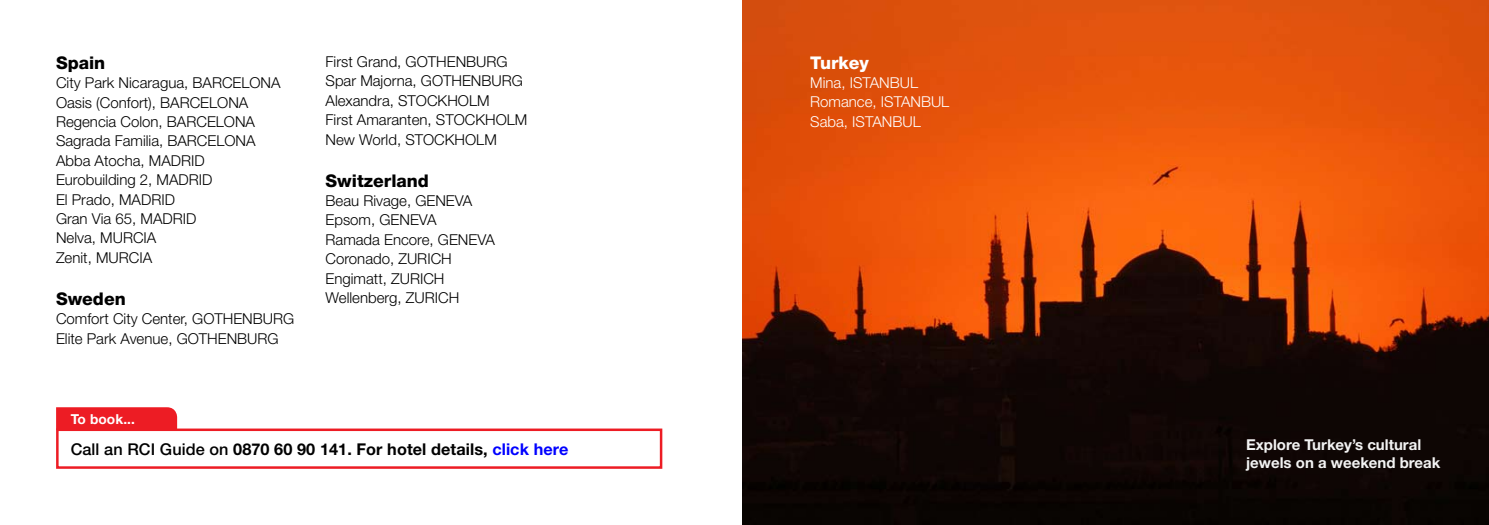
<style>
.page{position:relative;width:1489px;height:525px;background:#fff}
.page>*{position:absolute;margin:0;border:0;box-sizing:border-box;transform-origin:0 0}
.t1{font:800 17.5px "Helvetica Neue LT Pro";color:#000}
.t2{font:800 17.5px "Helvetica Neue LT Pro";color:#fff}
.t3{font:700 16.25px "Helvetica Neue LT Pro";letter-spacing:.005em;color:#000}
.t4{font:300 15px/19.4px "Helvetica Neue LT Pro";color:#000}
.t5{font:700 15px/18px "Helvetica Neue LT Pro";color:#f3f3f3}
.t6{font:300 15px/19.4px "Helvetica Neue LT Pro";color:#fff}
.t7{font:700 13.75px "Helvetica Neue LT Pro";letter-spacing:.005em;color:#fff}
.s1{font-weight:500}
.s2{color:#00f}
</style>
<div class="page">
<img style="left:742px;top:0;width:746px;height:524px">
<svg style="left:56px;top:407px;width:122px;height:21px;background:#ed222a"></svg>
<div style="left:56px;top:428px;width:606px;height:40px;border:2px solid #ed1c24"></div>
<p class="t1" style="left:56px;top:52px;width:51px">Spain</p>
<p class="t4" style="left:56px;top:73px;width:226px">City Park Nicaragua, BARCELONA<br>Oasis (Confort), BARCELONA<br>Regencia Colon, BARCELONA<br>Sagrada Familia, BARCELONA<br>Abba Atocha, MADRID<br>Eurobuilding 2, MADRID<br>El Prado, MADRID<br>Gran Via 65, MADRID<br>Nelva, MURCIA<br>Zenit, MURCIA</p>
<p class="t1" style="left:56px;top:288px;width:71px">Sweden</p>
<p class="t4" style="left:56px;top:308px;width:240px">Comfort City Center, GOTHENBURG<br>Elite Park Avenue, GOTHENBURG</p>
<p class="t4" style="left:325px;top:52px;width:203px">First Grand, GOTHENBURG<br>Spar Majorna, GOTHENBURG<br>Alexandra, STOCKHOLM<br>First Amaranten, STOCKHOLM<br>New World, STOCKHOLM</p>
<p class="t1" style="left:325px;top:170px;width:105px">Switzerland</p>
<p class="t4" style="left:325px;top:190px;width:171px">Beau Rivage, GENEVA<br>Epsom, GENEVA<br>Ramada Encore, GENEVA<br>Coronado, ZURICH<br>Engimatt, ZURICH<br>Wellenberg, ZURICH</p>
<p class="t2" style="left:810px;top:52px;width:60px">Turkey</p>
<p class="t6" style="left:810px;top:73px;width:141px">Mina, ISTANBUL<br>Romance, ISTANBUL<br>Saba, ISTANBUL</p>
<p class="t7" style="left:71px;top:409px;width:66px">To book...</p>
<p class="t3" style="left:71px;top:439px;width:499px"><span class="s1">Call an RCI Guide on</span> 0870 60 90 141. For hotel details, <span class="s2">click here</span></p>
<p class="t5" style="left:1245px;top:435px;width:196px">Explore Turkey’s cultural jewels on a weekend break</p>
</div>
